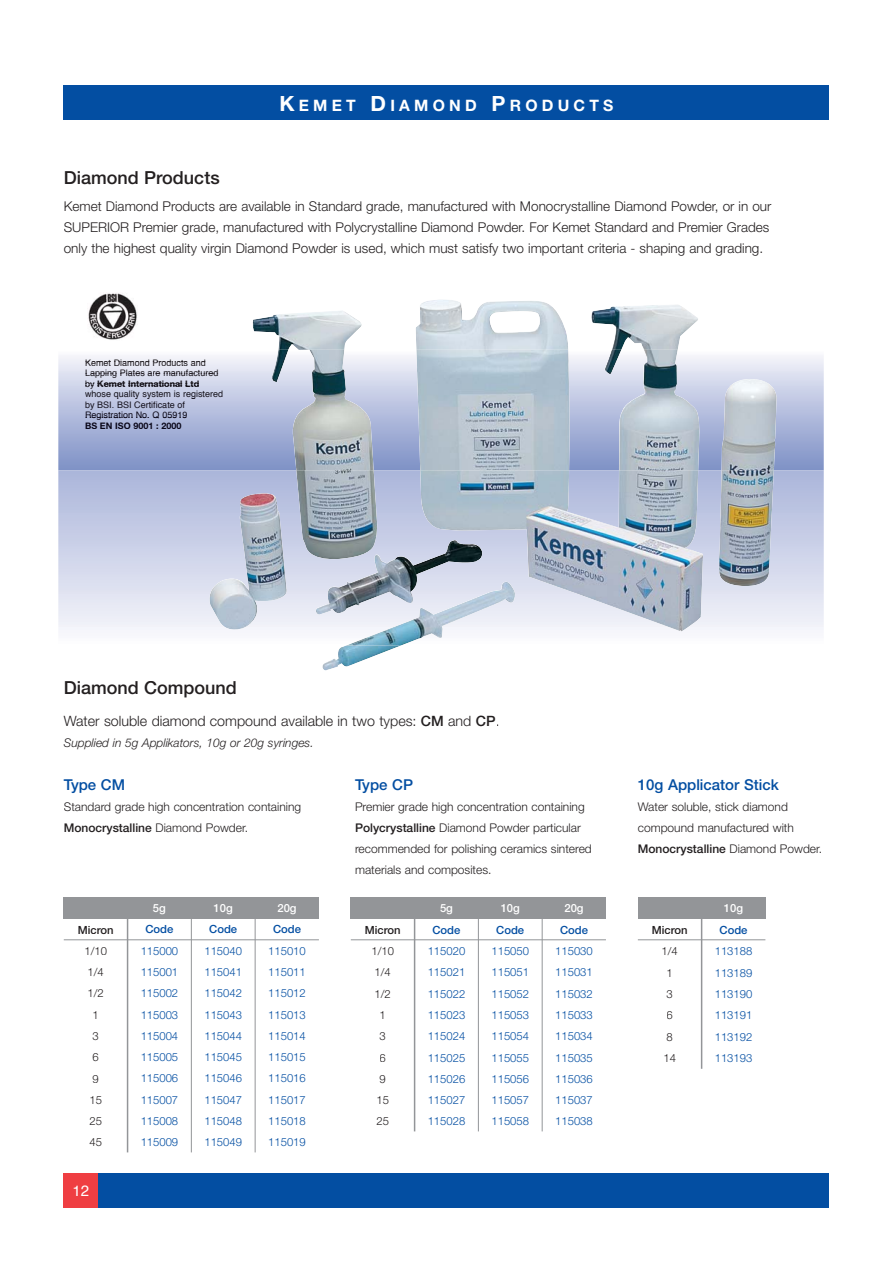
<style>
.page{position:relative;width:893px;height:1263px;background:#fff}
.page>*{position:absolute;margin:0;border:0;box-sizing:border-box;transform-origin:0 0}
.t1{font:500 18px "Helvetica Neue";color:#231f20}
.t2{font:700 15.75px "Helvetica Neue";letter-spacing:.265em;color:#fff}
.t3{font:500 15px "Helvetica Neue";color:#034ea2}
.t4{font:15px "Helvetica";color:#fff}
.t5{font:300 14.25px "Helvetica Neue";color:#231f20}
.t6{font:300 13.5px/21px "Helvetica Neue";color:#231f20}
.t7{font:300 12px/21px "Helvetica Neue";color:#231f20}
.t8{font:italic 300 12px "Helvetica Neue";color:#231f20}
.t9{font:300 11.25px/21.3px "Helvetica Neue";color:#034ea2;text-align:justify}
.t10{font:300 11.25px/21.3px "Helvetica Neue";color:#231f20;text-align:center}
.t11{font:500 11.25px "Helvetica Neue";color:#034ea2}
.t12{font:500 11.25px "Helvetica Neue";color:#fff}
.t13{font:500 11.25px "Helvetica Neue";color:#231f20}
.t14{font:9px/10.5px "Helvetica";color:#13101b}
.t15{font:9px/10.5px "Helvetica";color:#1c181e}
.t16{font:700 9px "Helvetica Neue";color:#19161d}
.t17{font:9px "Helvetica";color:#0e0b1a}
.t18{font:700 9px "Helvetica Neue";color:#0a0719}
.s1{font-size:21px}
.s2{color:#1f1b1f}
.s3{color:#1f1b1e}
.s4{font-family:"Helvetica";font-weight:400}
.s5{color:#16131c}
.s6{color:#15121b}
.s7{color:#15121c}
.s8{color:#0b0819}
.s9{font-weight:500}
</style>
<div class="page">
<div style="left:64px;top:1174px;width:765px;height:34px;background:#034ea2"></div>
<div style="left:64px;top:1174px;width:34px;height:34px;background:#ef3e42"></div>
<svg style="left:58px;top:356px;width:766px;height:114px;background:#b4bedd"></svg>
<svg style="left:58px;top:470px;width:766px;height:160px;background:#cfd4ea"></svg>
<div style="left:64px;top:85px;width:765px;height:34px;background:#034ea2"></div>
<img style="left:322px;top:645px;width:79px;height:25px">
<img style="left:348px;top:632px;width:95px;height:13px">
<img style="left:415px;top:300px;width:285px;height:170px">
<img style="left:204px;top:470px;width:499px;height:162px">
<img style="left:721px;top:379px;width:56px;height:91px">
<img style="left:718px;top:470px;width:56px;height:116px">
<img style="left:252px;top:311px;width:110px;height:39px">
<img style="left:272px;top:350px;width:102px;height:120px">
<img style="left:296px;top:470px;width:82px;height:89px">
<img style="left:88px;top:293px;width:49px;height:47px">
<div style="left:86px;top:359px;width:120px;height:7px;background:#edeef7"></div>
<div style="left:86px;top:369px;width:132px;height:9px;background:#dee1f0"></div>
<svg style="left:86px;top:380px;width:9px;height:8px"></svg>
<div style="left:98px;top:380px;width:101px;height:7px;background:#d3d9ec"></div>
<div style="left:85px;top:391px;width:138px;height:8px;background:#c7cde6"></div>
<div style="left:86px;top:401px;width:99px;height:8px;background:#bcc4e1"></div>
<div style="left:86px;top:411px;width:101px;height:9px;background:#b2bcdd"></div>
<div style="left:86px;top:422px;width:95px;height:7px;background:#a8b4d9"></div>
<hr style="left:64px;top:939px;width:255px;height:1px;background:#939598">
<hr style="left:127px;top:918px;width:1px;height:234px;background:#939598">
<div style="left:64px;top:897px;width:255px;height:21px;background:#939598"></div>
<hr style="left:191px;top:918px;width:1px;height:234px;background:#939598">
<hr style="left:255px;top:918px;width:1px;height:234px;background:#939598">
<div style="left:351px;top:897px;width:255px;height:21px;background:#939598"></div>
<hr style="left:351px;top:939px;width:255px;height:1px;background:#939598">
<hr style="left:414px;top:918px;width:1px;height:213px;background:#939598">
<hr style="left:478px;top:918px;width:1px;height:213px;background:#939598">
<hr style="left:542px;top:918px;width:1px;height:213px;background:#939598">
<div style="left:638px;top:897px;width:127px;height:21px;background:#939598"></div>
<hr style="left:638px;top:939px;width:127px;height:1px;background:#939598">
<hr style="left:701px;top:918px;width:1px;height:151px;background:#939598">
<h2 class="t2" style="left:280px;top:99px;width:335px"><span class="s1">K</span>EMET <span class="s1">D</span>IAMOND <span class="s1">P</span>RODUCTS</h2>
<h1 class="t1" style="left:64px;top:171px;width:157px">Diamond Products</h1>
<p class="t6" style="left:64px;top:196px;width:709px">Kemet Diamond Products are available in Standard grade, manufactured with Monocrystalline Diamond Powder, or in our<br>SUPERIOR Premier grade, manufactured with Polycrystalline Diamond Powder. For Kemet Standard and Premier Grades only the highest quality virgin Diamond Powder is used, which must satisfy two important criteria - shaping and grading.</p>
<p class="t15" style="left:85px;top:358px;width:135px"><span class="s2">Kemet Di</span><span class="s3">amon</span><span class="s2">d Products and<br></span>Lapping Plates are manufactured</p>
<p class="t16" style="left:85px;top:380px;width:116px"><span class="s4">by</span> Kemet International Ltd</p>
<p class="t14" style="left:85px;top:389px;width:140px"><span class="s5">whos</span><span class="s6">e qu</span><span class="s5">alit</span><span class="s6">y sy</span><span class="s5">stem is</span> <span class="s7">regi</span><span class="s5">stered </span>by BSI. BSI Certificate of</p>
<p class="t17" style="left:85px;top:411px;width:104px">Registration No. Q 05919</p>
<p class="t18" style="left:85px;top:422px;width:98px">BS EN IS<span class="s8">O</span> 9001 : 2000</p>
<h1 class="t1" style="left:64px;top:681px;width:175px">Diamond Compound</h1>
<p class="t5" style="left:64px;top:715px;width:437px">Water soluble diamond compound available in two types: <span class="s9">CM</span> and <span class="s9">CP</span>.</p>
<p class="t8" style="left:64px;top:738px;width:251px">Supplied in 5g Applikators, 10g or 20g syringes.</p>
<h3 class="t3" style="left:64px;top:779px;width:63px">Type CM</h3>
<p class="t7" style="left:64px;top:797px;width:239px">Standard grade high concentration containing<br><span class="s9">Monocrystalline</span> Diamond Powder.</p>
<h3 class="t3" style="left:355px;top:779px;width:59px">Type CP</h3>
<p class="t7" style="left:355px;top:797px;width:238px">Premier grade high concentration containing <span class="s9">Polycrystalline</span> Diamond Powder particular recommended for polishing ceramics sintered materials and composites.</p>
<p class="t12" style="left:153px;top:904px;width:14px">5g</p>
<p class="t12" style="left:214px;top:904px;width:21px">10g</p>
<p class="t12" style="left:277px;top:904px;width:21px">20g</p>
<p class="t13" style="left:78px;top:925px;width:37px">Micron</p>
<p class="t11" style="left:145px;top:925px;width:29px">Code</p>
<p class="t9" style="left:141px;top:941px;width:39px">115000<br>115001<br>115002<br>115003<br>115004<br>115005<br>115006<br>115007<br>115008<br>115009</p>
<p class="t10" style="left:84px;top:941px;width:24px">1/10<br>1/4<br>1/2<br>1<br>3<br>6<br>9<br>15<br>25<br>45</p>
<h3 class="t4" style="left:72px;top:1185px;width:18px">12</h3>
<p class="t11" style="left:209px;top:925px;width:29px">Code</p>
<p class="t9" style="left:204px;top:941px;width:39px">115040<br>115041<br>115042<br>115043<br>115044<br>115045<br>115046<br>115047<br>115048<br>115049</p>
<p class="t11" style="left:273px;top:925px;width:29px">Code</p>
<p class="t9" style="left:268px;top:941px;width:39px">115010<br>115011<br>115012<br>115013<br>115014<br>115015<br>115016<br>115017<br>115018<br>115019</p>
<p class="t12" style="left:440px;top:904px;width:14px">5g</p>
<p class="t12" style="left:501px;top:904px;width:21px">10g</p>
<p class="t12" style="left:564px;top:904px;width:21px">20g</p>
<p class="t9" style="left:428px;top:941px;width:39px">115020<br>115021<br>115022<br>115023<br>115024<br>115025<br>115026<br>115027<br>115028</p>
<p class="t9" style="left:491px;top:941px;width:39px">115050<br>115051<br>115052<br>115053<br>115054<br>115055<br>115056<br>115057<br>115058</p>
<p class="t9" style="left:555px;top:941px;width:39px">115030<br>115031<br>115032<br>115033<br>115034<br>115035<br>115036<br>115037<br>115038</p>
<p class="t13" style="left:365px;top:925px;width:37px">Micron</p>
<p class="t11" style="left:432px;top:925px;width:29px">Code</p>
<p class="t11" style="left:496px;top:925px;width:29px">Code</p>
<p class="t11" style="left:560px;top:925px;width:29px">Code</p>
<p class="t10" style="left:371px;top:941px;width:24px">1/10<br>1/4<br>1/2<br>1<br>3<br>6<br>9<br>15<br>25</p>
<h3 class="t3" style="left:638px;top:779px;width:142px">10g Applicator Stick</h3>
<p class="t7" style="left:638px;top:797px;width:186px">Water soluble, stick diamond compound manufactured with<br><span class="s9">Monocrystalline</span> Diamond Powder.</p>
<p class="t12" style="left:724px;top:904px;width:21px">10g</p>
<p class="t13" style="left:652px;top:925px;width:37px">Micron</p>
<p class="t11" style="left:720px;top:925px;width:29px">Code</p>
<p class="t9" style="left:715px;top:942px;width:39px">113188<br>113189<br>113190<br>113191<br>113192<br>113193</p>
<p class="t10" style="left:662px;top:942px;width:18px;text-align:left">1/4<br>1<br>3<br>6<br>8<br>14</p>
</div>
